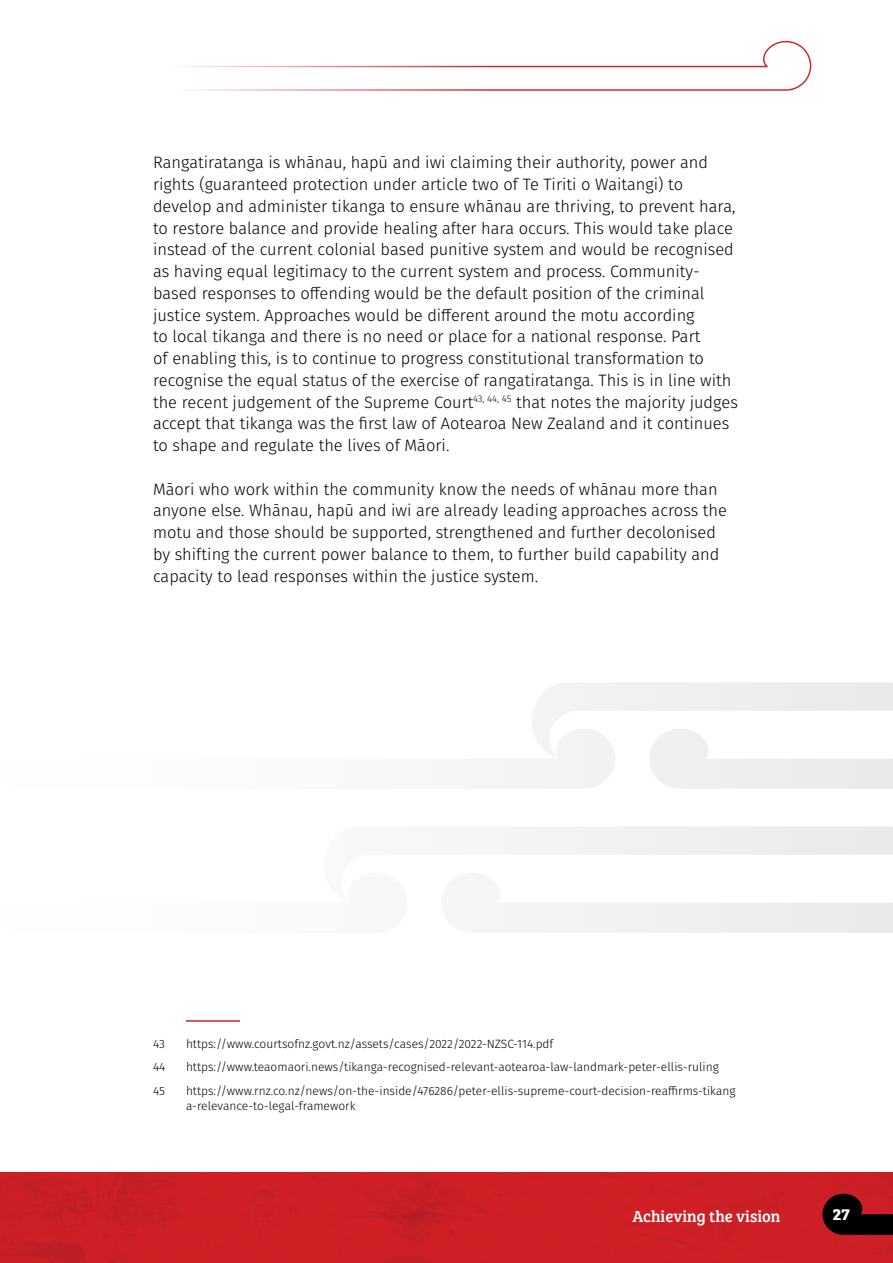
<style>
.page{position:relative;width:893px;height:1263px;background:#fff}
.page>*{position:absolute;margin:0;border:0;box-sizing:border-box;transform-origin:0 0}
.t1{font:300 16.5px/21.8px "Fira Sans";color:#000}
.t2{font:16.5px "Bree Serif";color:#fff}
.t3{font:700 16.5px "Bree Serif";color:#fff}
.t4{font:300 12px/15px "Fira Sans";color:#000}
</style>
<div class="page">
<img style="left:0;top:1173px;width:893px;height:90px">
<svg style="left:822px;top:1194px;width:71px;height:41px;background:#3e090b"></svg>
<svg style="left:182px;top:40px;width:630px;height:51px"></svg>
<hr style="left:186px;top:1020px;width:54px;height:2px;background:#d31f26">
<svg style="left:492px;top:826px;width:401px;height:107px"></svg>
<svg style="left:492px;top:682px;width:401px;height:107px"></svg>
<p class="t1" style="left:153px;top:152px;width:586px">Rangatiratanga is whānau, hapū and iwi claiming their authority, power and rights (guaranteed protection under article two of Te Tiriti o Waitangi) to develop and administer tikanga to ensure whānau are thriving, to prevent hara, to restore balance and provide healing after hara occurs. This would take place instead of the current colonial based punitive system and would be recognised as having equal legitimacy to the current system and process. Community&shy;based responses to offending would be the default position of the criminal justice system. Approaches would be different around the motu according<br>to local tikanga and there is no need or place for a national response. Part<br>of enabling this, is to continue to progress constitutional transformation to recognise the equal status of the exercise of rangatiratanga. This is in line with the recent judgement of the Supreme Court<sup>43,</sup> <sup>44,</sup> <sup>45</sup> that notes the majority judges accept that tikanga was the first law of Aotearoa New Zealand and it continues to shape and regulate the lives of Māori.</p>
<p class="t1" style="left:153px;top:478px;width:575px">Māori who work within the community know the needs of whānau more than anyone else. Whānau, hapū and iwi are already leading approaches across the motu and those should be supported, strengthened and further decolonised by shifting the current power balance to them, to further build capability and capacity to lead responses within the justice system.</p>
<p class="t4" style="left:153px;top:1036px;width:13px">43</p>
<p class="t4" style="left:186px;top:1036px;width:369px">https://www.courtsofnz.govt.nz/assets/cases/2022/2022-NZSC-114.pdf</p>
<p class="t4" style="left:153px;top:1060px;width:14px">44</p>
<p class="t4" style="left:186px;top:1060px;width:534px">https://www.teaomaori.news/tikanga-recognised-relevant-aotearoa-law-landmark-peter-ellis-ruling</p>
<p class="t4" style="left:153px;top:1083px;width:13px">45</p>
<p class="t4" style="left:186px;top:1083px;width:551px">https://www.rnz.co.nz/news/on-the-inside/476286/peter-ellis-supreme-court-decision-reaffirms-tikang a-relevance-to-legal-framework</p>
<p class="t2" style="left:632px;top:1204px;width:150px">Achieving the vision</p>
<p class="t3" style="left:833px;top:1202px;width:19px">27</p>
</div>
